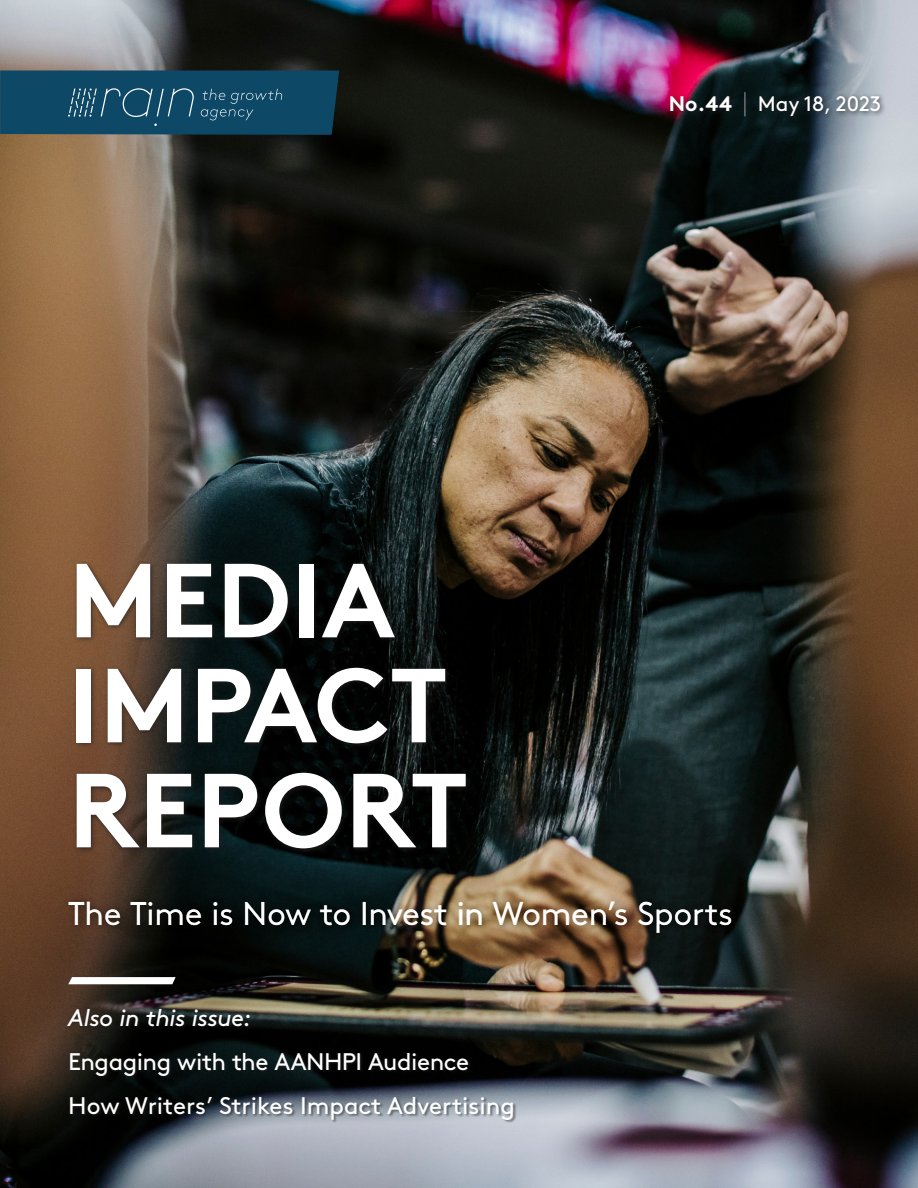
<style>
.page{position:relative;width:918px;height:1188px;background:#fff}
.page>*{position:absolute;margin:0;border:0;box-sizing:border-box;transform-origin:0 0}
.t1{font:700 105px "Brown Std";color:#fff}
.t2{font:33px "Brown Std";letter-spacing:-.02em;color:#fff}
.t3{font:24px "Brown Std";letter-spacing:-.01em;color:#fff}
.t4{font:italic 24px "Brown Std";letter-spacing:-.015em;color:#fff}
.t5{font:21px "Brown Std";color:#fff}
.s1{font-weight:700}
.s2{font-weight:100;font-size:27px}
</style>
<div class="page">
<img style="left:0;top:0;width:918px;height:1188px">
<div style="left:667px;top:89px;width:219px;height:33px;background:#231f20;opacity:.75"></div>
<div style="left:63px;top:895px;width:677px;height:46px;background:#231f20;opacity:.75"></div>
<div style="left:67px;top:1009px;width:450px;height:114px;background:#231f20;opacity:.5"></div>
<svg style="left:0;top:70px;width:339px;height:65px;background:#164d6a"></svg>
<div style="left:73px;top:561px;width:399px;height:294px;background:#231f20;opacity:.75"></div>
<svg style="left:68px;top:977px;width:129px;height:10px"></svg>
<p class="t1" style="left:68px;top:537px;width:328px">MEDIA</p>
<p class="t1" style="left:68px;top:642px;width:381px">IMPACT</p>
<p class="t1" style="left:68px;top:747px;width:402px">REPORT</p>
<p class="t5" style="left:669px;top:92px;width:214px"><span class="s1">No.44</span> <span class="s2">|</span> May 18, 2023</p>
<h2 class="t2" style="left:68px;top:894px;width:666px">The Time is Now to Invest in Women’s Sports</h2>
<p class="t4" style="left:68px;top:1004px;width:185px">Also in this issue:</p>
<p class="t3" style="left:68px;top:1048px;width:403px">Engaging with the AANHPI Audience</p>
<p class="t3" style="left:68px;top:1092px;width:448px">How Writers’ Strikes Impact Advertising</p>
</div>
